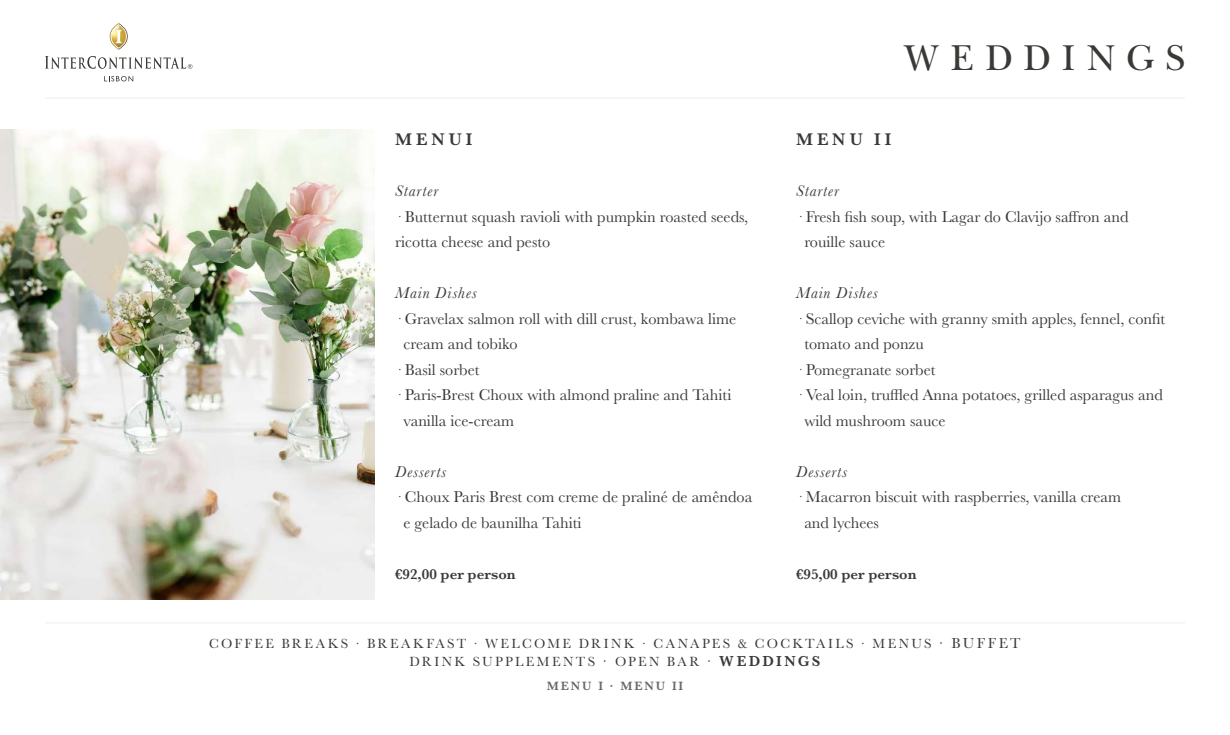
<style>
.page{position:relative;width:1230px;height:735px;background:#fff}
.page>*{position:absolute;margin:0;border:0;box-sizing:border-box;transform-origin:0 0}
.t1{font:37.5px "New Baskerville";letter-spacing:.305em;color:#3b3936}
.t2{font:600 17.5px "Baskerville";letter-spacing:.225em;color:#3b3936}
.t3{font:16.25px/25.5px "Baskerville";color:#3b3936}
.t4{font:italic 16.25px "Baskerville";letter-spacing:.065em;color:#3b3936}
.t5{font:600 15px "Baskerville";color:#3b3936}
.t6{font:13.75px/17.5px "Baskerville MT Std";letter-spacing:.175em;color:#3b3936;text-align:center}
.t7{font:600 12.5px "Baskerville MT Std";letter-spacing:.15em;color:#666768}
.s1{font-size:15px}
.s2{font-weight:600;font-size:15px}
</style>
<div class="page">
<hr style="left:45px;top:98px;width:1140px;height:1px;background:#ecedee">
<hr style="left:45px;top:623px;width:1140px;height:1px;background:#ecedee">
<svg style="left:104px;top:76px;width:29px;height:5px"></svg>
<svg style="left:45px;top:56px;width:147px;height:13px"></svg>
<svg style="left:110px;top:23px;width:18px;height:27px"></svg>
<img style="left:0;top:130px;width:375px;height:469px">
<p class="t2" style="left:395px;top:127px;width:79px">MENUI</p>
<p class="t4" style="left:395px;top:180px;width:44px">Starter</p>
<p class="t3" style="left:395px;top:204px;width:355px">· Butternut squash ravioli with pumpkin roasted seeds, ricotta cheese and pesto</p>
<p class="t4" style="left:395px;top:282px;width:83px">Main Dishes</p>
<p class="t3" style="left:395px;top:306px;width:342px">· Gravelax salmon roll with dill crust, kombawa lime</p>
<p class="t3" style="left:403px;top:332px;width:116px">cream and tobiko</p>
<p class="t3" style="left:395px;top:357px;width:86px">· Basil sorbet</p>
<p class="t3" style="left:395px;top:383px;width:338px">· Paris-Brest Choux with almond praline and Tahiti</p>
<p class="t3" style="left:403px;top:408px;width:112px">vanilla ice-cream</p>
<p class="t4" style="left:395px;top:461px;width:53px">Desserts</p>
<p class="t3" style="left:403px;top:485px;width:350px;text-indent:-8px">· Choux Paris Brest com creme de praliné de amêndoa e gelado de baunilha Tahiti</p>
<p class="t5" style="left:395px;top:563px;width:122px">€92,00 per person</p>
<h1 class="t1" style="left:904px;top:37px;width:282px">WEDDINGS</h1>
<p class="t2" style="left:796px;top:127px;width:97px">MENU II</p>
<p class="t4" style="left:796px;top:180px;width:44px">Starter</p>
<p class="t3" style="left:804px;top:204px;width:326px;text-indent:-8px">· Fresh fish soup, with Lagar do Clavijo saffron and rouille sauce</p>
<p class="t4" style="left:796px;top:282px;width:83px">Main Dishes</p>
<p class="t3" style="left:796px;top:306px;width:371px">· Scallop ceviche with granny smith apples, fennel, confit</p>
<p class="t3" style="left:804px;top:332px;width:121px">tomato and ponzu</p>
<p class="t3" style="left:796px;top:357px;width:141px">· Pomegranate sorbet</p>
<p class="t3" style="left:796px;top:383px;width:368px">· Veal loin, truffled Anna potatoes, grilled asparagus and</p>
<p class="t3" style="left:804px;top:408px;width:143px">wild mushroom sauce</p>
<p class="t4" style="left:796px;top:461px;width:53px">Desserts</p>
<p class="t3" style="left:804px;top:485px;width:318px;text-indent:-8px">· Macarron biscuit with raspberries, vanilla cream and lychees</p>
<p class="t5" style="left:796px;top:563px;width:122px">€95,00 per person</p>
<p class="t6" style="left:209px;top:635px;width:813px">COFFEE BREAKS · BREAKFAST · WELCOME DRINK · CANAPES &amp; COCKTAILS · MENUS <span class="s1">· BUFFET<br></span>DRINK SUPPLEMENTS <span class="s1">·</span> OPEN BAR <span class="s1">·</span> <span class="s2">WEDDINGS</span></p>
<p class="t7" style="left:547px;top:679px;width:138px">MENU I · MENU II</p>
</div>
